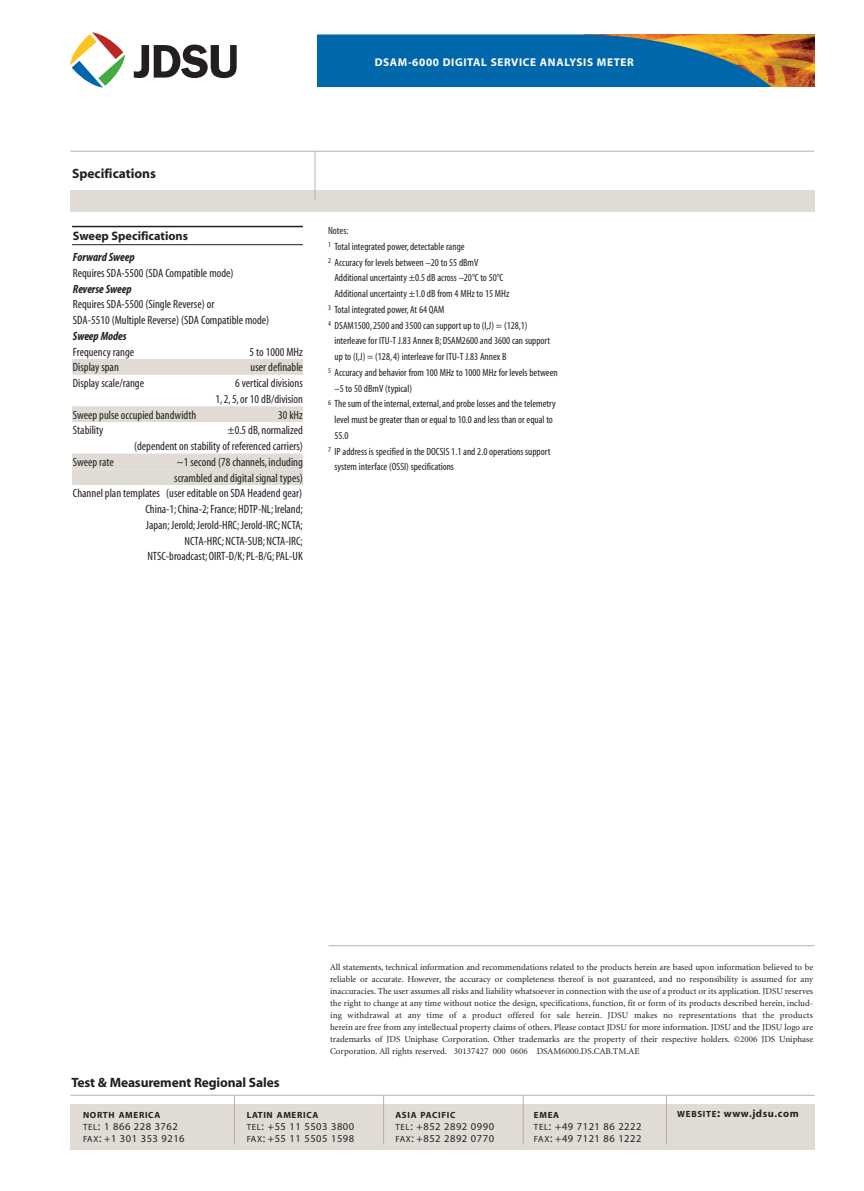
<style>
.page{position:relative;width:864px;height:1191px;background:#fff}
.page>*{position:absolute;margin:0;border:0;box-sizing:border-box;transform-origin:0 0}
.t1{font:13.5px "Myriad MM 700 600";letter-spacing:-.01em;color:#231f20}
.t2{font:12.3px "Myriad MM 700 600";color:#231f20}
.t3{font:12px/15.8px "Myriad MM 400 300";color:#231f20;text-align:right}
.t4{font:12px "Myriad MM It 700 300";color:#231f20}
.t5{font:11.25px "Myriad MM 700 600";letter-spacing:.055em;color:#fff}
.t6{font:10.5px "Myriad MM 400 300";color:#231f20}
.t7{font:10.5px/12px "Myriad MM 400 600";letter-spacing:.05em;color:#231f20}
.t8{font:10.5px "Myriad MM 700 600";letter-spacing:.055em;color:#231f20}
.t9{font:9px/12px "Minion";color:#231f20;text-align:justify}
.t10{font:9px "Myriad MM 700 600";letter-spacing:.075em;color:#231f20}
.s1{font-size:9px}
.s2{font-size:12px}
</style>
<div class="page">
<div style="left:71px;top:1104px;width:744px;height:45px;background:#e0dcd5"></div>
<hr style="left:234px;top:1095px;width:1px;height:49px;background:#bbb1a3">
<hr style="left:71px;top:1094px;width:744px;height:1px;background:#bbb1a3">
<svg style="left:70px;top:32px;width:55px;height:56px"></svg>
<svg style="left:134px;top:45px;width:103px;height:33px"></svg>
<hr style="left:383px;top:1095px;width:1px;height:49px;background:#bbb1a3">
<hr style="left:523px;top:1095px;width:1px;height:49px;background:#bbb1a3">
<hr style="left:666px;top:1095px;width:1px;height:49px;background:#bbb1a3">
<img style="left:773px;top:34px;width:42px;height:52px">
<svg style="left:317px;top:34px;width:456px;height:52px;background:#206f98"></svg>
<hr style="left:329px;top:945px;width:486px;height:1px;background:#bbb1a3">
<div style="left:71px;top:190px;width:744px;height:22px;background:#e0dcd5"></div>
<hr style="left:72px;top:226px;width:231px;height:1px;background:#231f20">
<hr style="left:72px;top:244px;width:231px;height:1px;background:#231f20">
<div style="left:72px;top:359px;width:231px;height:16px;background:#e0dcd5"></div>
<div style="left:72px;top:406px;width:231px;height:16px;background:#e0dcd5"></div>
<div style="left:72px;top:453px;width:231px;height:16px;background:#e0dcd5"></div>
<div style="left:72px;top:469px;width:231px;height:16px;background:#e0dcd5"></div>
<hr style="left:315px;top:151px;width:1px;height:49px;background:#bbb1a3">
<hr style="left:70px;top:151px;width:744px;height:1px;background:#bbb1a3">
<p class="t5" style="left:375px;top:58px;width:261px">DSAM-6000 DIGITAL SERVICE ANALYSIS METER</p>
<h1 class="t1" style="left:72px;top:168px;width:85px">Specifications</h1>
<h2 class="t2" style="left:73px;top:231px;width:117px">Sweep Specifications</h2>
<h3 class="t4" style="left:73px;top:253px;width:63px">Forward Sweep</h3>
<h3 class="t3" style="left:73px;top:266px;width:162px">Requires SDA-5500 (SDA Compatible mode)</h3>
<h3 class="t4" style="left:73px;top:285px;width:60px">Reverse Sweep</h3>
<h3 class="t3" style="left:73px;top:297px;width:198px;text-align:left">Requires SDA-5500 (Single Reverse) or<br>SDA-5510 (Multiple Reverse) (SDA Compatible mode)</h3>
<h3 class="t4" style="left:73px;top:332px;width:55px">Sweep Modes</h3>
<h3 class="t3" style="left:73px;top:345px;width:63px">Frequency range</h3>
<h3 class="t3" style="left:250px;top:345px;width:55px">5 to 1000 MHz</h3>
<h3 class="t3" style="left:73px;top:360px;width:47px">Display span</h3>
<h3 class="t3" style="left:251px;top:360px;width:54px">user definable</h3>
<h3 class="t3" style="left:73px;top:376px;width:73px">Display scale/range</h3>
<h3 class="t3" style="left:215px;top:376px;width:89px">6 vertical divisions<br>1, 2, 5, or 10 dB/division</h3>
<h3 class="t3" style="left:73px;top:408px;width:125px">Sweep pulse occupied bandwidth</h3>
<h3 class="t3" style="left:278px;top:408px;width:26px">30 kHz</h3>
<h3 class="t3" style="left:73px;top:423px;width:32px">Stability</h3>
<h3 class="t3" style="left:134px;top:423px;width:170px">±0.5 dB, normalized<br>(dependent on stability of referenced carriers)</h3>
<h3 class="t3" style="left:73px;top:455px;width:42px">Sweep rate</h3>
<p class="t3" style="left:73px;top:455px;width:232px">~1 second (78 channels, including<br>scrambled and digital signal types)<br>Channel plan templates (user editable on SDA Headend gear)<br>China-1; China-2; France; HDTP-NL; Ireland;<br>Japan; Jerold; Jerold-HRC; Jerold-IRC; NCTA;<br>NCTA-HRC; NCTA-SUB; NCTA-IRC;<br>NTSC-broadcast; OIRT-D/K; PL-B/G; PAL-UK</p>
<p class="t6" style="left:328px;top:227px;width:22px">Notes:</p>
<p class="t6" style="left:328px;top:243px;width:138px"><sup>1</sup> Total integrated power, detectable range</p>
<p class="t6" style="left:328px;top:259px;width:152px"><sup>2</sup> Accuracy for levels between –20 to 55 dBmV</p>
<p class="t6" style="left:335px;top:274px;width:170px">Additional uncertainty ±0.5 dB across –20°C to 50°C</p>
<p class="t6" style="left:335px;top:290px;width:176px">Additional uncertainty ±1.0 dB from 4 MHz to 15 MHz</p>
<p class="t6" style="left:328px;top:306px;width:118px"><sup>3</sup> Total integrated power, At 64 QAM</p>
<p class="t6" style="left:328px;top:322px;width:201px"><sup>4</sup> DSAM1500, 2500 and 3500 can support up to (I,J) = (128,1)</p>
<p class="t6" style="left:335px;top:337px;width:217px">interleave for ITU-T J.83 Annex B; DSAM2600 and 3600 can support</p>
<p class="t6" style="left:335px;top:353px;width:174px">up to (I,J) = (128, 4) interleave for ITU-T J.83 Annex B</p>
<p class="t6" style="left:328px;top:369px;width:231px"><sup>5</sup> Accuracy and behavior from 100 MHz to 1000 MHz for levels between</p>
<p class="t6" style="left:335px;top:385px;width:79px">–5 to 50 dBmV (typical)</p>
<p class="t6" style="left:328px;top:400px;width:229px"><sup>6</sup> The sum of the internal, external, and probe losses and the telemetry</p>
<p class="t6" style="left:335px;top:416px;width:220px">level must be greater than or equal to 10.0 and less than or equal to</p>
<p class="t6" style="left:335px;top:432px;width:16px">55.0</p>
<p class="t6" style="left:328px;top:448px;width:224px"><sup>7</sup> IP address is specified in the DOCSIS 1.1 and 2.0 operations support</p>
<p class="t6" style="left:335px;top:463px;width:121px">system interface (OSSI) specifications</p>
<p class="t9" style="left:330px;top:961px;width:485px">All statements, technical information and recommendations related to the products herein are based upon information believed to be reliable or accurate. However, the accuracy or completeness thereof is not guaranteed, and no responsibility is assumed for any inaccuracies. The user assumes all risks and liability whatsoever in connection with the use of a product or its application. JDSU reserves the right to change at any time without notice the design, specifications, function, fit or form of its products described herein, includ&shy;ing withdrawal at any time of a product offered for sale herein. JDSU makes no representations that the products herein are free from any intellectual property claims of others. Please contact JDSU for more information. JDSU and the JDSU logo are trademarks of JDS Uniphase Corporation. Other trademarks are the property of their respective holders. ©2006 JDS Uniphase Corporation. All rights reserved. 30137427 000 0606 DSAM6000.DS.CAB.TM.AE</p>
<h1 class="t1" style="left:71px;top:1077px;width:210px">Test &amp; Measurement Regional Sales</h1>
<p class="t10" style="left:247px;top:1111px;width:73px">LATIN AMERICA</p>
<p class="t7" style="left:247px;top:1121px;width:109px"><span class="s1">TEL</span><span class="s2">:</span> +55 11 5503 3800<br><span class="s1">FAX</span><span class="s2">:</span> +55 11 5505 1598</p>
<p class="t10" style="left:83px;top:1111px;width:79px">NORTH AMERICA</p>
<p class="t7" style="left:83px;top:1121px;width:103px"><span class="s1">TEL</span><span class="s2">:</span> 1 866 228 3762<br><span class="s1">FAX</span><span class="s2">:</span> +1 301 353 9216</p>
<p class="t10" style="left:395px;top:1111px;width:62px">ASIA PACIFIC</p>
<p class="t7" style="left:395px;top:1121px;width:100px"><span class="s1">TEL</span><span class="s2">:</span> +852 2892 0990<br><span class="s1">FAX</span><span class="s2">:</span> +852 2892 0770</p>
<p class="t10" style="left:534px;top:1111px;width:27px">EMEA</p>
<p class="t7" style="left:534px;top:1121px;width:109px"><span class="s1">TEL</span><span class="s2">:</span> +49 7121 86 2222<br><span class="s1">FAX</span><span class="s2">:</span> +49 7121 86 1222</p>
<p class="t8" style="left:677px;top:1109px;width:123px"><span class="s1">WEBSITE</span><span class="s2">:</span> www.jdsu.com</p>
</div>
